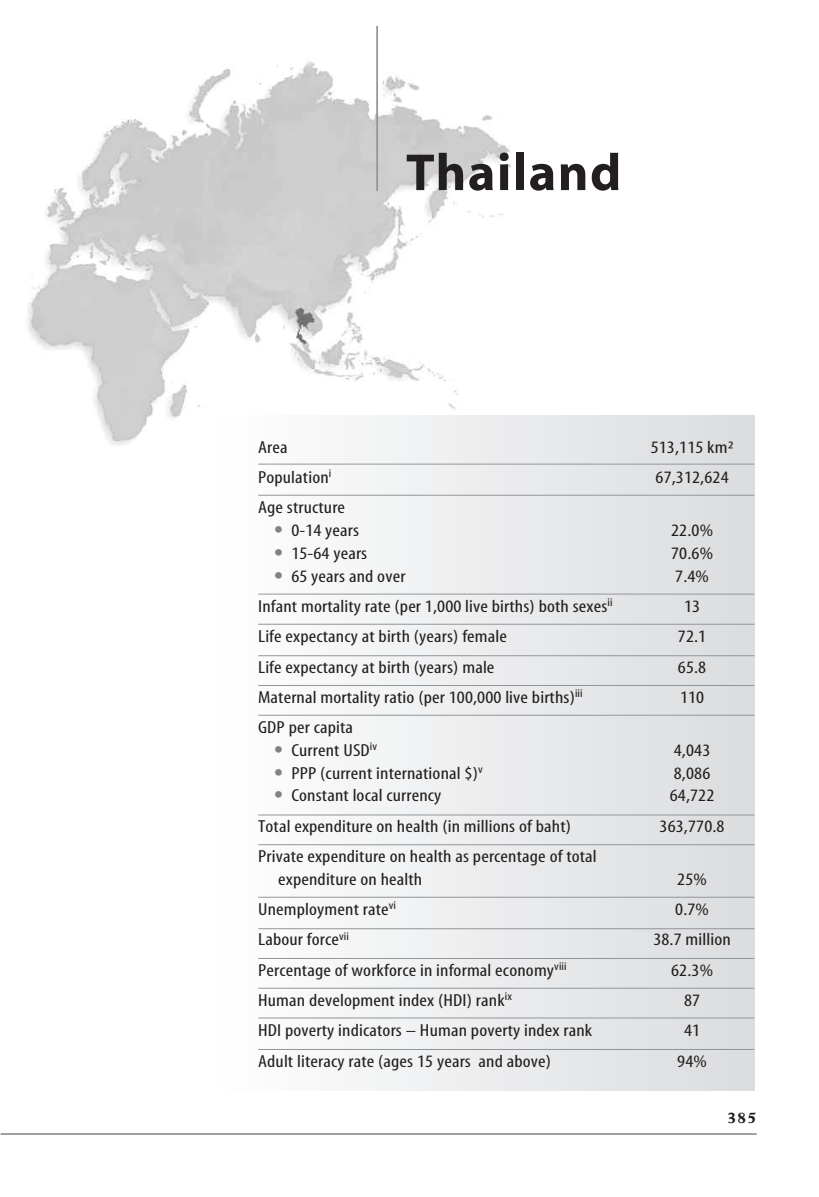
<style>
.page{position:relative;width:819px;height:1197px;background:#fff}
.page>*{position:absolute;margin:0;border:0;box-sizing:border-box;transform-origin:0 0}
.t1{font:700 52.5px "Myriad";letter-spacing:.03em;color:#231f20}
.t2{font:17.5px/22.8px "Myriad Reg Con";letter-spacing:.01em;color:#231f20;scale:1.18 1}
.t3{font:800 17.5px "Weiss";color:#231f20}
.s1{font-family:"Weiss";font-size:19.25px;color:#808285}
</style>
<div class="page">
<hr style="left:1px;top:1133px;width:756px;height:2px;background:#939598">
<img style="left:27px;top:61px;width:483px;height:384px">
<div style="left:218px;top:416px;width:536px;height:675px;background:linear-gradient(to right,#fefefe,#dbdcde)"></div>
<hr style="left:376px;top:26px;width:2px;height:165px;background:#939598">
<hr style="left:258px;top:464px;width:496px;height:1px;background:#939598">
<hr style="left:258px;top:495px;width:496px;height:1px;background:#939598">
<hr style="left:258px;top:624px;width:496px;height:1px;background:#939598">
<hr style="left:258px;top:655px;width:496px;height:1px;background:#939598">
<hr style="left:258px;top:685px;width:496px;height:1px;background:#939598">
<hr style="left:258px;top:715px;width:496px;height:1px;background:#939598">
<hr style="left:258px;top:594px;width:496px;height:1px;background:#939598">
<hr style="left:258px;top:815px;width:496px;height:1px;background:#939598">
<hr style="left:258px;top:844px;width:496px;height:1px;background:#939598">
<hr style="left:258px;top:897px;width:496px;height:1px;background:#939598">
<hr style="left:258px;top:928px;width:496px;height:1px;background:#939598">
<hr style="left:258px;top:958px;width:496px;height:1px;background:#939598">
<hr style="left:258px;top:988px;width:496px;height:1px;background:#939598">
<hr style="left:258px;top:1018px;width:496px;height:1px;background:#939598">
<hr style="left:258px;top:1049px;width:496px;height:1px;background:#939598">
<p class="t1" style="left:406px;top:153px;width:217px">Thailand</p>
<p class="t2" style="left:258px;top:437px;width:27px">Area</p>
<p class="t2" style="left:651px;top:437px;width:72px">513,115 km²</p>
<p class="t2" style="left:258px;top:467px;width:64px">Population<sup>i</sup></p>
<p class="t2" style="left:656px;top:467px;width:63px">67,312,624</p>
<p class="t2" style="left:258px;top:498px;width:75px">Age structure</p>
<p class="t2" style="left:274px;top:521px;width:74px"><span class="s1">•</span> 0-14 years</p>
<p class="t2" style="left:671px;top:521px;width:37px">22.0%</p>
<p class="t2" style="left:274px;top:543px;width:81px"><span class="s1">•</span> 15-64 years</p>
<p class="t2" style="left:671px;top:543px;width:37px">70.6%</p>
<p class="t2" style="left:274px;top:566px;width:113px"><span class="s1">•</span> 65 years and over</p>
<p class="t2" style="left:675px;top:566px;width:30px">7.4%</p>
<p class="t2" style="left:258px;top:596px;width:302px">Infant mortality rate (per 1,000 live births) both sexes<sup>ii</sup></p>
<p class="t2" style="left:684px;top:596px;width:15px">13</p>
<p class="t2" style="left:258px;top:627px;width:212px">Life expectancy at birth (years) female</p>
<p class="t2" style="left:678px;top:627px;width:26px">72.1</p>
<p class="t2" style="left:258px;top:657px;width:202px">Life expectancy at birth (years) male</p>
<p class="t2" style="left:678px;top:657px;width:26px">65.8</p>
<p class="t2" style="left:258px;top:687px;width:277px">Maternal mortality ratio (per 100,000 live births)<sup>iii</sup></p>
<p class="t2" style="left:680px;top:687px;width:22px">110</p>
<p class="t2" style="left:258px;top:718px;width:82px">GDP per capita</p>
<p class="t2" style="left:274px;top:740px;width:89px"><span class="s1">•</span> Current USD<sup>iv</sup></p>
<p class="t2" style="left:674px;top:740px;width:32px">4,043</p>
<p class="t2" style="left:274px;top:763px;width:179px"><span class="s1">•</span> PPP (current international $)<sup>v</sup></p>
<p class="t2" style="left:674px;top:763px;width:32px">8,086</p>
<p class="t2" style="left:274px;top:786px;width:144px"><span class="s1">•</span> Constant local currency</p>
<p class="t2" style="left:670px;top:786px;width:39px">64,722</p>
<p class="t2" style="left:258px;top:816px;width:267px">Total expenditure on health (in millions of baht)</p>
<p class="t2" style="left:660px;top:816px;width:57px">363,770.8</p>
<p class="t2" style="left:278px;top:846px;width:271px;text-indent:-20px">Private expenditure on health as percentage of total expenditure on health</p>
<p class="t2" style="left:677px;top:869px;width:27px">25%</p>
<p class="t2" style="left:258px;top:900px;width:118px">Unemployment rate<sup>vi</sup></p>
<p class="t2" style="left:675px;top:900px;width:30px">0.7%</p>
<p class="t2" style="left:258px;top:930px;width:78px">Labour force<sup>vii</sup></p>
<p class="t2" style="left:653px;top:930px;width:67px">38.7 million</p>
<p class="t2" style="left:258px;top:960px;width:263px">Percentage of workforce in informal economy<sup>viii</sup></p>
<p class="t2" style="left:671px;top:960px;width:37px">62.3%</p>
<p class="t2" style="left:258px;top:990px;width:217px">Human development index (HDI) rank<sup>ix</sup></p>
<p class="t2" style="left:684px;top:990px;width:15px">87</p>
<p class="t2" style="left:258px;top:1021px;width:285px">HDI poverty indicators – Human poverty index rank</p>
<p class="t2" style="left:684px;top:1021px;width:15px">41</p>
<p class="t2" style="left:258px;top:1051px;width:250px">Adult literacy rate (ages 15 years and above)</p>
<p class="t2" style="left:677px;top:1051px;width:27px">94%</p>
<p class="t3" style="left:726px;top:1111px;width:32px">385</p>
</div>
